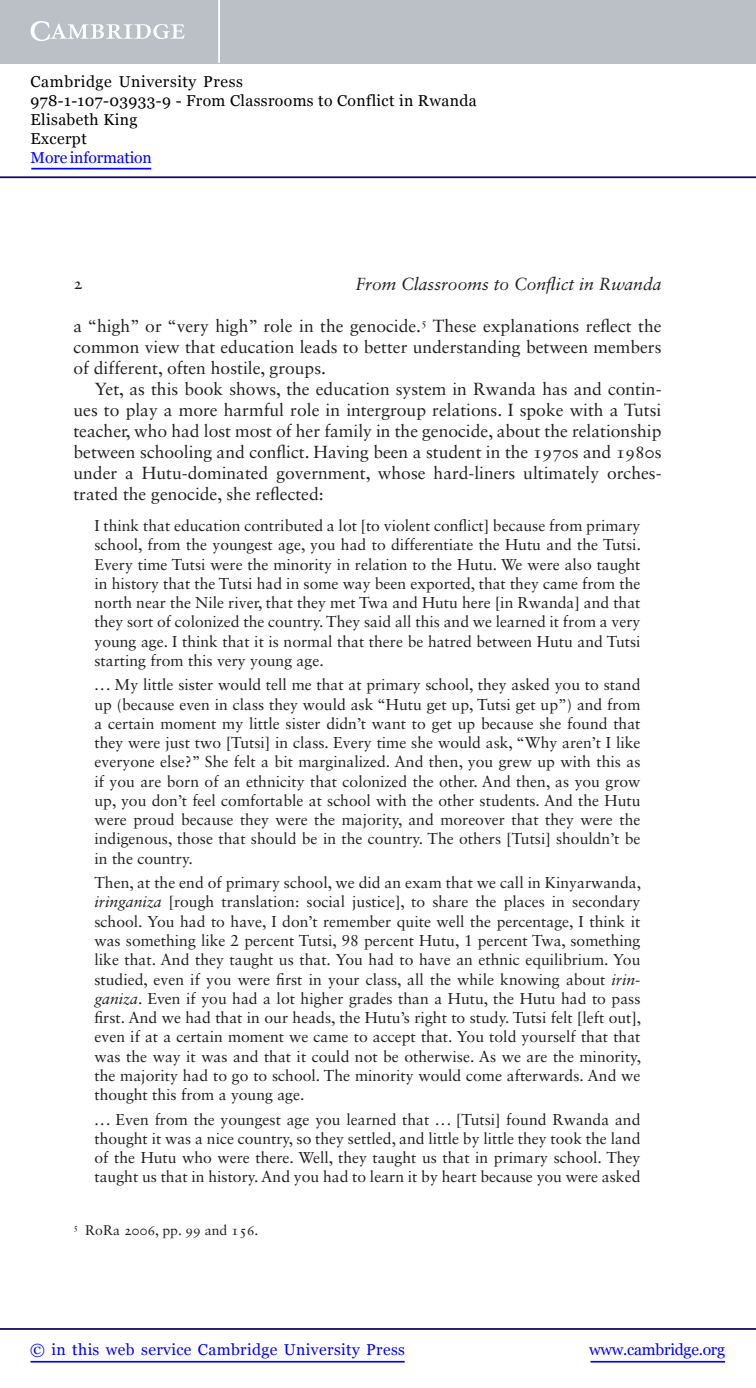
<style>
.page{position:relative;width:756px;height:1388px;background:#fff}
.page>*{position:absolute;margin:0;border:0;box-sizing:border-box;transform-origin:0 0}
.t1{font:17.5px/21px "Sabon LT Std";color:#231f20;text-align:justify}
.t2{font:italic 17.5px "Sabon LT Std";color:#231f20}
.t3{font:16.62px "Sabon LT Std";color:#231f20}
.t4{font:15.75px/19.2px "Sabon LT Std";color:#231f20;text-align:justify}
.t5{font:15.75px/18.9px "Georgia";letter-spacing:.025em;color:#000}
.t6{font:15.75px "Georgia";letter-spacing:.025em;color:#00f}
.t7{font:15.75px "Georgia";letter-spacing:-.015em;color:#00f}
.t8{font:15.75px "Georgia";letter-spacing:-.01em;color:#00f}
.t9{font:14px "Sabon LT Std";color:#231f20}
.s1{font-style:italic}
</style>
<div class="page">
<hr style="left:591px;top:1361px;width:134px;height:1px;background:#00f">
<hr style="left:0;top:1328px;width:756px;height:2px;background:#150666">
<hr style="left:31px;top:1361px;width:374px;height:1px;background:#00f">
<div style="left:0;top:0;width:756px;height:63px;background:#bac0c6"></div>
<svg style="left:31px;top:21px;width:154px;height:20px"></svg>
<hr style="left:218px;top:0;width:2px;height:63px;background:#fff">
<hr style="left:0;top:176px;width:756px;height:2px;background:#150666">
<hr style="left:31px;top:168px;width:120px;height:1px;background:#00f">
<p class="t5" style="left:31px;top:72px;width:448px">Cambridge University Press<br>978-1-107-03933-9 - From Classrooms to Conflict in Rwanda<br>Elisabeth King<br>Excerpt</p>
<p class="t8" style="left:31px;top:148px;width:123px">More information</p>
<p class="t3" style="left:74px;top:277px;width:11px">2</p>
<p class="t2" style="left:356px;top:276px;width:307px">From Classrooms to Conflict in Rwanda</p>
<p class="t1" style="left:74px;top:317px;width:590px">a “high” or “very high” role in the genocide. <sup>5</sup> These explanations reflect the common view that education leads to better understanding between members of different, often hostile, groups.</p>
<p class="t1" style="left:74px;top:380px;width:590px;text-indent:21px">Yet, as this book shows, the education system in Rwanda has and contin&shy;ues to play a more harmful role in intergroup relations. I spoke with a Tutsi teacher, who had lost most of her family in the genocide, about the relationship between schooling and conflict. Having been a student in the 1970s and 1980s under a Hutu-dominated government, whose hard-liners ultimately orches&shy;trated the genocide, she reflected:</p>
<p class="t4" style="left:94px;top:517px;width:548px">I think that education contributed a lot [to violent conflict] because from primary school, from the youngest age, you had to differentiate the Hutu and the Tutsi.<br>Every time Tutsi were the minority in relation to the Hutu. We were also taught in history that the Tutsi had in some way been exported, that they came from the north near the Nile river, that they met Twa and Hutu here [in Rwanda] and that they sort of colonized the country. They said all this and we learned it from a very young age. I think that it is normal that there be hatred between Hutu and Tutsi starting from this very young age.</p>
<p class="t4" style="left:94px;top:677px;width:548px">. . . My little sister would tell me that at primary school, they asked you to stand up (because even in class they would ask “Hutu get up, Tutsi get up”) and from a certain moment my little sister didn’t want to get up because she found that they were just two [Tutsi] in class. Every time she would ask, “Why aren’t I like everyone else?” She felt a bit marginalized. And then, you grew up with this as if you are born of an ethnicity that colonized the other. And then, as you grow up, you don’t feel comfortable at school with the other students. And the Hutu were proud because they were the majority, and moreover that they were the indigenous, those that should be in the country. The others [Tutsi] shouldn’t be in the country.</p>
<p class="t4" style="left:94px;top:874px;width:548px">Then, at the end of primary school, we did an exam that we call in Kinyarwanda, <span class="s1">iringaniza</span> [rough translation: social justice], to share the places in secondary school. You had to have, I don’t remember quite well the percentage, I think it was something like 2 percent Tutsi, 98 percent Hutu, 1 percent Twa, something like that. And they taught us that. You had to have an ethnic equilibrium. You studied, even if you were first in your class, all the while knowing about <span class="s1">irin&shy;ganiza</span>. Even if you had a lot higher grades than a Hutu, the Hutu had to pass first. And we had that in our heads, the Hutu’s right to study. Tutsi felt [left out], even if at a certain moment we came to accept that. You told yourself that that was the way it was and that it could not be otherwise. As we are the minority, the majority had to go to school. The minority would come afterwards. And we thought this from a young age.</p>
<p class="t4" style="left:94px;top:1111px;width:548px">. . . Even from the youngest age you learned that . . . [Tutsi] found Rwanda and thought it was a nice country, so they settled, and little by little they took the land of the Hutu who were there. Well, they taught us that in primary school. They taught us that in history. And you had to learn it by heart because you were asked</p>
<p class="t9" style="left:74px;top:1224px;width:187px"><sup>5</sup> RoRa 2006 , pp. 99 and 156.</p>
<p class="t6" style="left:30px;top:1340px;width:376px">© in this web service Cambridge University Press</p>
<p class="t7" style="left:589px;top:1340px;width:137px">www.cambridge.org</p>
</div>
